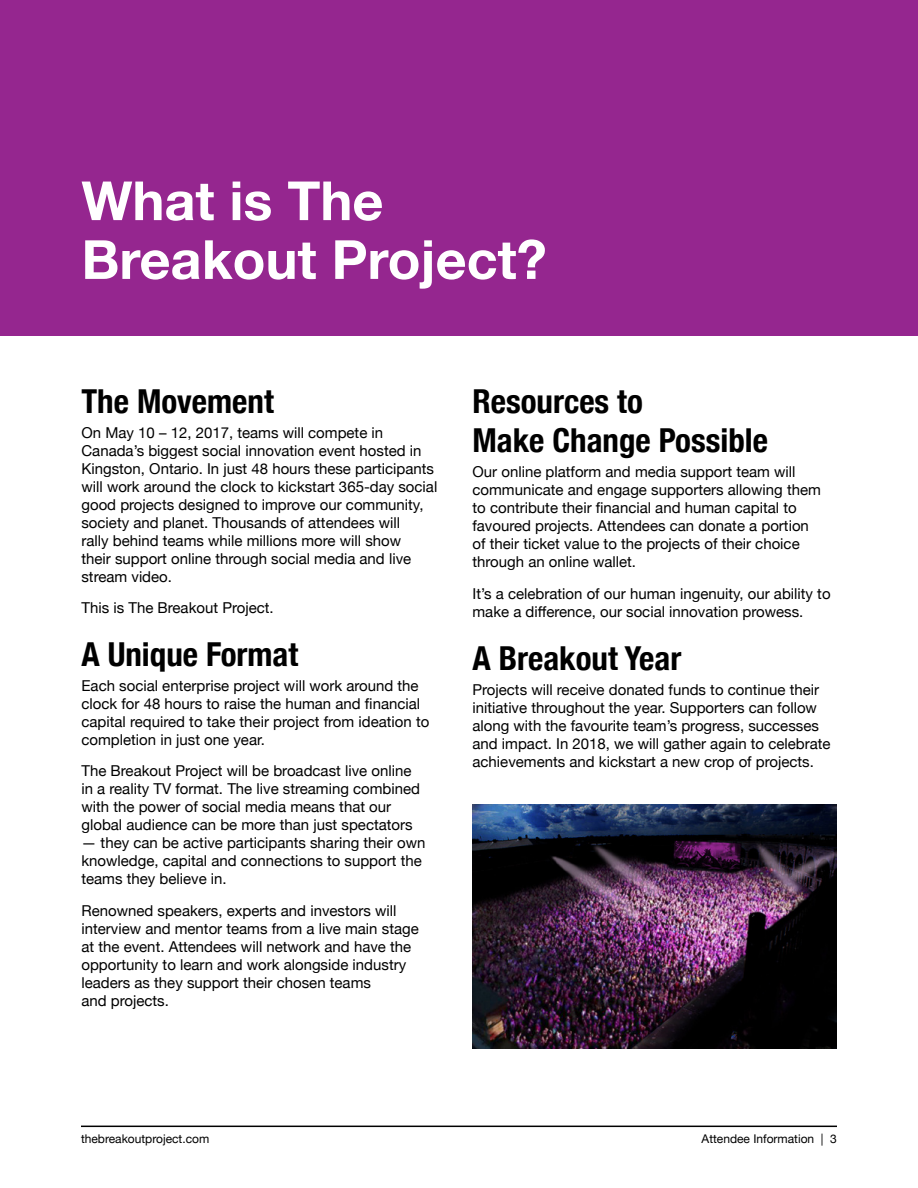
<style>
.page{position:relative;width:918px;height:1188px;background:#fff}
.page>*{position:absolute;margin:0;border:0;box-sizing:border-box;transform-origin:0 0}
.t1{font:700 54px/58.8px "Helvetica Neue";color:#fff}
.t2{font:700 condensed 33px/39.6px "Helvetica Neue";color:#000}
.t3{font:15px/18px "Helvetica Neue";color:#000}
.t4{font:12px "Helvetica Neue";color:#000}
</style>
<div class="page">
<div style="left:0;top:0;width:918px;height:336px;background:#95268f"></div>
<hr style="left:81px;top:1126px;width:756px;height:1px;background:#000">
<img style="left:472px;top:805px;width:365px;height:243px">
<h1 class="t1" style="left:81px;top:173px;width:467px">What is The<br>Breakout Project?</h1>
<h2 class="t2" style="left:81px;top:379px;width:194px">The Movement</h2>
<p class="t3" style="left:81px;top:424px;width:357px">On May 10 – 12, 2017, teams will compete in Canada’s biggest social innovation event hosted in Kingston, Ontario. In just 48 hours these participants will work around the clock to kickstart 365-day social good projects designed to improve our community, society and planet. Thousands of attendees will<br>rally behind teams while millions more will show<br>their support online through social media and live stream video.</p>
<p class="t3" style="left:81px;top:600px;width:194px">This is The Breakout Project.</p>
<h2 class="t2" style="left:81px;top:632px;width:218px">A Unique Format</h2>
<p class="t3" style="left:81px;top:678px;width:349px">Each social enterprise project will work around the clock for 48 hours to raise the human and financial capital required to take their project from ideation to completion in just one year.</p>
<p class="t3" style="left:81px;top:763px;width:340px">The Breakout Project will be broadcast live online in a reality TV format. The live streaming combined with the power of social media means that our global audience can be more than just spectators</p>
<p class="t3" style="left:81px;top:835px;width:345px">— they can be active participants sharing their own knowledge, capital and connections to support the teams they believe in.</p>
<p class="t3" style="left:81px;top:903px;width:339px">Renowned speakers, experts and investors will interview and mentor teams from a live main stage at the event. Attendees will network and have the opportunity to learn and work alongside industry leaders as they support their chosen teams<br>and projects.</p>
<h2 class="t2" style="left:472px;top:379px;width:297px">Resources to<br>Make Change Possible</h2>
<p class="t3" style="left:472px;top:464px;width:350px">Our online platform and media support team will communicate and engage supporters allowing them to contribute their financial and human capital to favoured projects. Attendees can donate a portion of their ticket value to the projects of their choice through an online wallet.</p>
<p class="t3" style="left:472px;top:585px;width:360px">It’s a celebration of our human ingenuity, our ability to make a difference, our social innovation prowess.</p>
<h2 class="t2" style="left:472px;top:636px;width:210px">A Breakout Year</h2>
<p class="t3" style="left:472px;top:681px;width:360px">Projects will receive donated funds to continue their initiative throughout the year. Supporters can follow along with the favourite team’s progress, successes and impact. In 2018, we will gather again to celebrate achievements and kickstart a new crop of projects.</p>
<p class="t4" style="left:81px;top:1130px;width:130px">thebreakoutproject.com</p>
<p class="t4" style="left:702px;top:1130px;width:137px">Attendee Information | 3</p>
</div>
